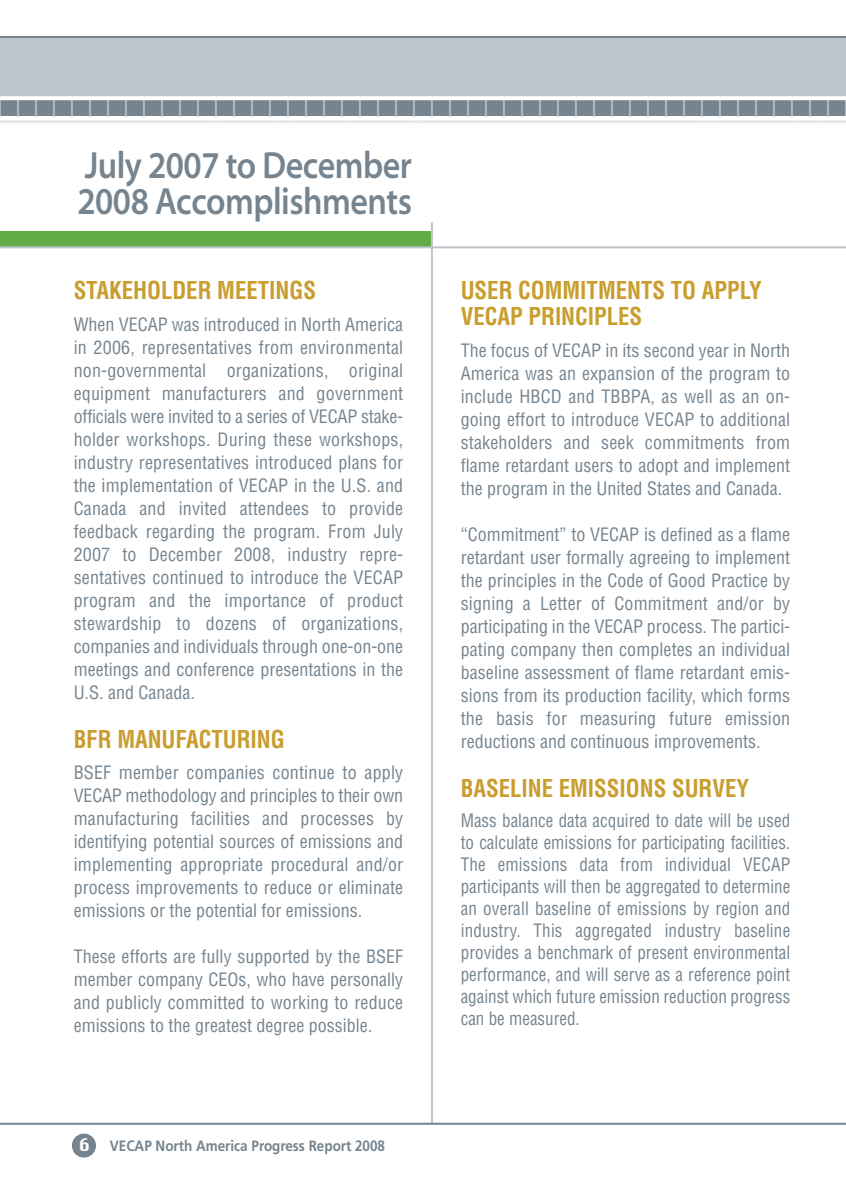
<style>
.page{position:relative;width:846px;height:1188px;background:#fff}
.page>*{position:absolute;margin:0;border:0;box-sizing:border-box;transform-origin:0 0}
.t1{font:38px/36px "Myriad MM.215.wt.700.wd";letter-spacing:-.015em;color:#76848f;scale:.83 1}
.t2{font:700 condensed 24px/26px "Helvetica";color:#c99d2e;scale:.95 1}
.t3{font:condensed 18px/23px "Helvetica";color:#76848f;text-align:justify}
.t4{font:condensed 18px/22px "Helvetica";color:#76848f;text-align:justify;scale:.95 1}
.t5{font:700 15px "Frutiger";color:#76848f;scale:.9 1}
.s1{font-family:"Chicago";font-weight:400;font-size:17px;color:#fff}
</style>
<div class="page">
<div style="left:0;top:37px;width:846px;height:76px;background:#bdc4cc"></div>
<div style="left:0;top:100px;width:846px;height:20px;background:#76848f"></div>
<svg style="left:845px;top:100px;width:1px;height:17px"></svg>
<div style="left:0;top:231px;width:432px;height:16px;background:#60ad45"></div>
<hr style="left:431px;top:222px;width:2px;height:902px;background:#bdc4cc">
<svg style="left:0;top:100px;width:1px;height:17px"></svg>
<svg style="left:17px;top:100px;width:2px;height:17px"></svg>
<svg style="left:35px;top:100px;width:2px;height:17px"></svg>
<svg style="left:53px;top:100px;width:2px;height:17px"></svg>
<svg style="left:71px;top:100px;width:2px;height:17px"></svg>
<svg style="left:89px;top:100px;width:2px;height:17px"></svg>
<svg style="left:107px;top:100px;width:2px;height:17px"></svg>
<svg style="left:125px;top:100px;width:2px;height:17px"></svg>
<svg style="left:143px;top:100px;width:2px;height:17px"></svg>
<svg style="left:161px;top:100px;width:2px;height:17px"></svg>
<svg style="left:179px;top:100px;width:2px;height:17px"></svg>
<svg style="left:197px;top:100px;width:2px;height:17px"></svg>
<svg style="left:215px;top:100px;width:2px;height:17px"></svg>
<svg style="left:233px;top:100px;width:2px;height:17px"></svg>
<svg style="left:251px;top:100px;width:2px;height:17px"></svg>
<svg style="left:269px;top:100px;width:2px;height:17px"></svg>
<svg style="left:287px;top:100px;width:2px;height:17px"></svg>
<svg style="left:305px;top:100px;width:2px;height:17px"></svg>
<svg style="left:323px;top:100px;width:2px;height:17px"></svg>
<svg style="left:341px;top:100px;width:2px;height:17px"></svg>
<svg style="left:359px;top:100px;width:2px;height:17px"></svg>
<svg style="left:377px;top:100px;width:2px;height:17px"></svg>
<svg style="left:395px;top:100px;width:2px;height:17px"></svg>
<svg style="left:413px;top:100px;width:2px;height:17px"></svg>
<svg style="left:431px;top:100px;width:2px;height:17px"></svg>
<svg style="left:449px;top:100px;width:2px;height:17px"></svg>
<svg style="left:467px;top:100px;width:2px;height:17px"></svg>
<svg style="left:485px;top:100px;width:2px;height:17px"></svg>
<svg style="left:503px;top:100px;width:2px;height:17px"></svg>
<svg style="left:521px;top:100px;width:2px;height:17px"></svg>
<svg style="left:539px;top:100px;width:2px;height:17px"></svg>
<svg style="left:557px;top:100px;width:2px;height:17px"></svg>
<svg style="left:575px;top:100px;width:2px;height:17px"></svg>
<svg style="left:593px;top:100px;width:2px;height:17px"></svg>
<svg style="left:611px;top:100px;width:2px;height:17px"></svg>
<svg style="left:629px;top:100px;width:2px;height:17px"></svg>
<svg style="left:647px;top:100px;width:2px;height:17px"></svg>
<svg style="left:665px;top:100px;width:2px;height:17px"></svg>
<svg style="left:683px;top:100px;width:2px;height:17px"></svg>
<svg style="left:701px;top:100px;width:2px;height:17px"></svg>
<svg style="left:719px;top:100px;width:2px;height:17px"></svg>
<svg style="left:737px;top:100px;width:2px;height:17px"></svg>
<svg style="left:755px;top:100px;width:2px;height:17px"></svg>
<svg style="left:773px;top:100px;width:2px;height:17px"></svg>
<svg style="left:791px;top:100px;width:2px;height:17px"></svg>
<svg style="left:809px;top:100px;width:2px;height:17px"></svg>
<svg style="left:827px;top:100px;width:2px;height:17px"></svg>
<svg style="left:72px;top:1133px;width:24px;height:25px"></svg>
<hr style="left:0;top:246px;width:846px;height:2px;background:#bdc4cc">
<hr style="left:0;top:1123px;width:846px;height:2px;background:#76848f">
<hr style="left:0;top:36px;width:846px;height:2px;background:#76848f">
<svg style="left:0;top:117px;width:846px;height:4px;fill:#fff"></svg>
<svg style="left:0;top:96px;width:846px;height:4px;fill:#fff"></svg>
<h1 class="t1" style="left:77px;top:151px;width:405px">July 2007 to December<br>2008 Accomplishments</h1>
<h2 class="t2" style="left:74px;top:278px;width:257px">STAKEHOLDER MEETINGS</h2>
<p class="t3" style="left:74px;top:313px;width:331px">When VECAP was introduced in North America in 2006, representatives from environmental non-governmental organizations, original equipment manufacturers and government officials were invited to a series of VECAP stake&shy;holder workshops. During these workshops, industry representatives introduced plans for the implementation of VECAP in the U.S. and Canada and invited attendees to provide feedback regarding the program. From July 2007 to December 2008, industry repre&shy;sentatives continued to introduce the VECAP program and the importance of product stewardship to dozens of organizations, companies and individuals through one-on-one meetings and conference presentations in the U.S. and Canada.</p>
<h2 class="t2" style="left:74px;top:727px;width:224px">BFR MANUFACTURING</h2>
<p class="t3" style="left:74px;top:762px;width:331px">BSEF member companies continue to apply VECAP methodology and principles to their own manufacturing facilities and processes by identifying potential sources of emissions and implementing appropriate procedural and/or process improvements to reduce or eliminate emissions or the potential for emissions.</p>
<p class="t3" style="left:74px;top:946px;width:331px">These efforts are fully supported by the BSEF member company CEOs, who have personally and publicly committed to working to reduce emissions to the greatest degree possible.</p>
<p class="t5" style="left:79px;top:1140px;width:342px"><span class="s1">6</span> VECAP North America Progress Report 2008</p>
<h2 class="t2" style="left:461px;top:278px;width:318px">USER COMMITMENTS TO APPLY<br>VECAP PRINCIPLES</h2>
<p class="t3" style="left:461px;top:339px;width:331px">The focus of VECAP in its second year in North America was an expansion of the program to include HBCD and TBBPA, as well as an on&shy;going effort to introduce VECAP to additional stakeholders and seek commitments from flame retardant users to adopt and implement the program in the United States and Canada.</p>
<p class="t3" style="left:461px;top:523px;width:331px">“Commitment” to VECAP is defined as a flame retardant user formally agreeing to implement the principles in the Code of Good Practice by signing a Letter of Commitment and/or by participating in the VECAP process. The partici&shy;pating company then completes an individual baseline assessment of flame retardant emis&shy;sions from its production facility, which forms the basis for measuring future emission reductions and continuous improvements.</p>
<h2 class="t2" style="left:461px;top:776px;width:305px">BASELINE EMISSIONS SURVEY</h2>
<p class="t4" style="left:461px;top:810px;width:348px">Mass balance data acquired to date will be used to calculate emissions for participating facilities.<br>The emissions data from individual VECAP participants will then be aggregated to determine an overall baseline of emissions by region and industry. This aggregated industry baseline provides a benchmark of present environmental performance, and will serve as a reference point against which future emission reduction progress can be measured.</p>
</div>
